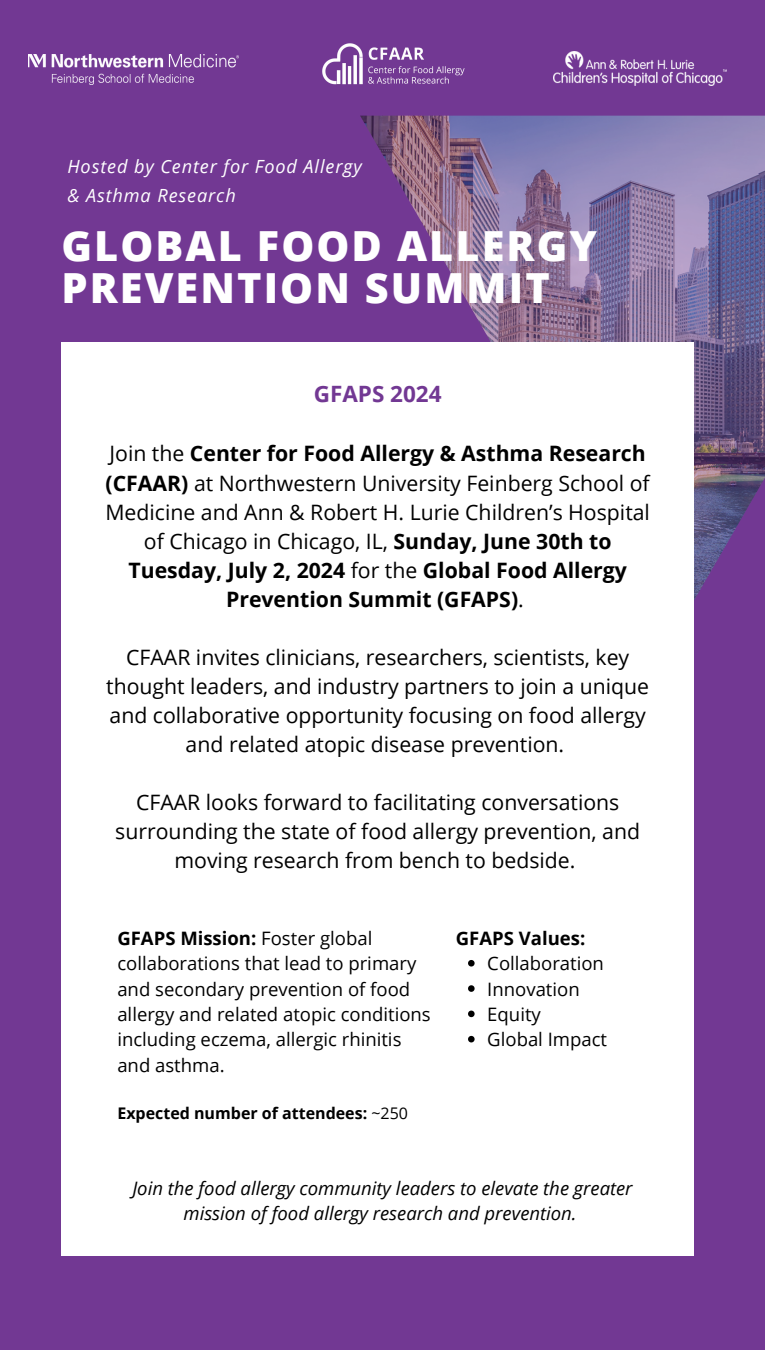
<style>
.page{position:relative;width:765px;height:1350px;background:#723893}
.page>*{position:absolute;margin:0;border:0;box-sizing:border-box;transform-origin:0 0}
.t1{font:800 41.5px/42.2px "Open Sans";letter-spacing:.05em;color:#fff}
.t2{font:700 22.5px "Open Sans";color:#723893}
.t3{font:21.25px/29px "Open Sans";color:#000;text-align:center}
.t4{font:18.5px/25.2px "Open Sans";color:#000}
.t5{font:italic 18.5px/25.2px "Open Sans";color:#000;text-align:center}
.t6{font:700 18.5px "Open Sans";color:#000}
.t7{font:italic 18.12px/28.1px "Open Sans";letter-spacing:.05em;color:#fff}
.t8{font:700 16px "Open Sans";color:#000}
.s1{font-weight:700}
.s2{font-weight:400}
</style>
<div class="page">
<img style="left:360px;top:116px;width:405px;height:484px">
<div style="left:61px;top:342px;width:633px;height:914px;background:#fff"></div>
<img style="left:553px;top:51px;width:174px;height:35px">
<img style="left:29px;top:55px;width:210px;height:29px">
<img style="left:322px;top:43px;width:143px;height:42px">
<svg style="left:468px;top:960px;width:7px;height:7px"></svg>
<svg style="left:468px;top:985px;width:7px;height:7px"></svg>
<svg style="left:468px;top:1011px;width:7px;height:6px"></svg>
<svg style="left:468px;top:1036px;width:7px;height:6px"></svg>
<p class="t7" style="left:67px;top:152px;width:296px">Hosted by Center for Food Allergy &amp; Asthma Research</p>
<p class="t1" style="left:61px;top:224px;width:537px">GLOBAL FOOD ALLERGY<br>PREVENTION SUMMIT</p>
<p class="t2" style="left:314px;top:378px;width:129px">GFAPS 2024</p>
<p class="t3" style="left:105px;top:439px;width:546px">Join the <span class="s1">Center for Food Allergy &amp; Asthma Research (CFAAR)</span> at Northwestern University Feinberg School of Medicine and Ann &amp; Robert H. Lurie Children’s Hospital of Chicago in Chicago, IL, <span class="s1">Sunday, June 30th to Tuesday, July 2, 2024</span> for the <span class="s1">Global Food Allergy Prevention Summit (GFAPS)</span>.</p>
<p class="t3" style="left:106px;top:642px;width:545px">CFAAR invites clinicians, researchers, scientists, key thought leaders, and industry partners to join a unique and collaborative opportunity focusing on food allergy and related atopic disease prevention.</p>
<p class="t3" style="left:115px;top:787px;width:526px">CFAAR looks forward to facilitating conversations surrounding the state of food allergy prevention, and moving research from bench to bedside.</p>
<p class="t4" style="left:117px;top:925px;width:315px"><span class="s1">GFAPS Mission:</span> Foster global collaborations that lead to primary and secondary prevention of food allergy and related atopic conditions including eczema, allergic rhinitis and asthma.</p>
<p class="t8" style="left:117px;top:1102px;width:292px">Expected number of attendees: <span class="s2">~250</span></p>
<p class="t6" style="left:456px;top:925px;width:131px">GFAPS Values:</p>
<p class="t4" style="left:487px;top:950px;width:118px">Collaboration</p>
<p class="t4" style="left:487px;top:976px;width:94px">Innovation</p>
<p class="t4" style="left:487px;top:1001px;width:55px">Equity</p>
<p class="t4" style="left:487px;top:1026px;width:121px">Global Impact</p>
<p class="t5" style="left:132px;top:1175px;width:502px">Join the food allergy community leaders to elevate the greater mission of food allergy research and prevention.</p>
</div>
